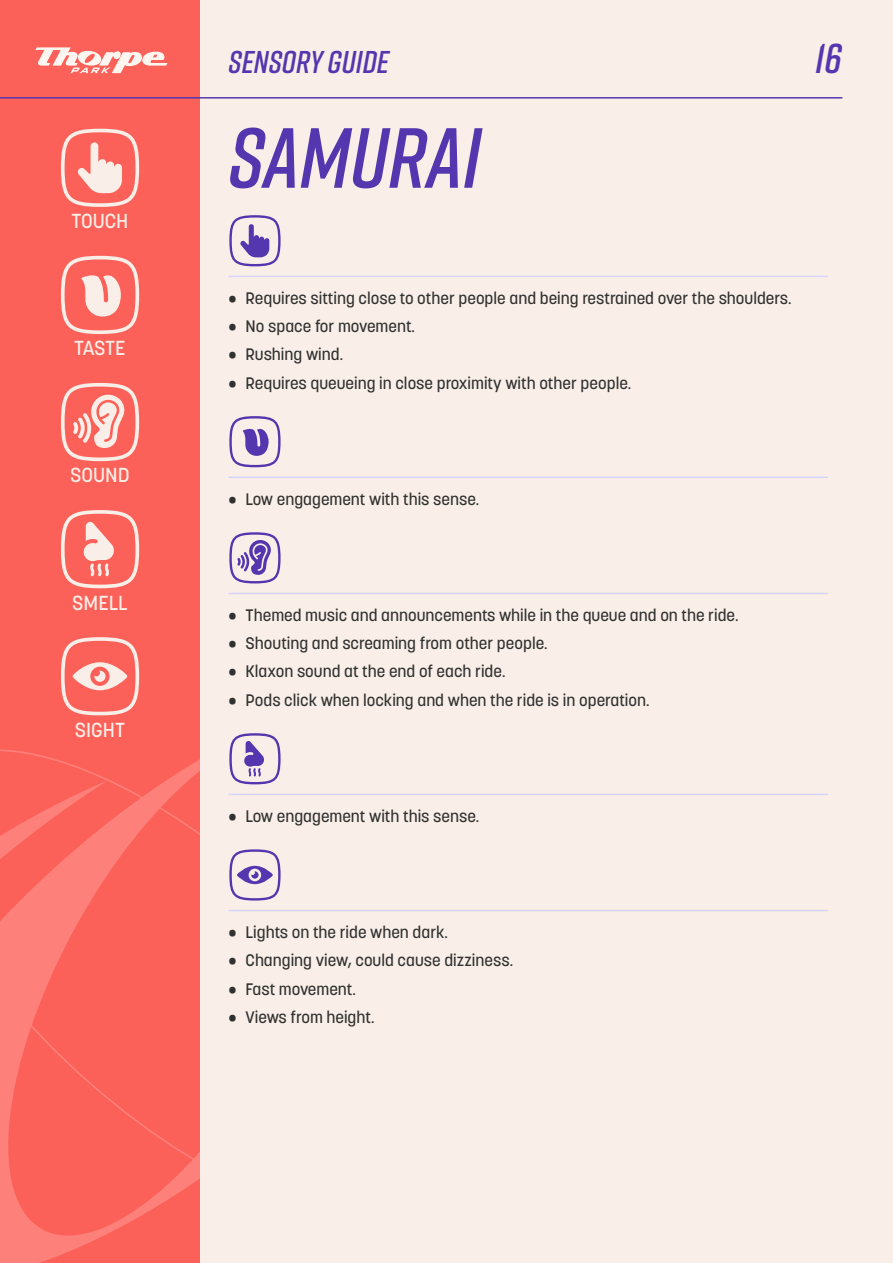
<style>
.page{position:relative;width:893px;height:1263px;background:#f9efe8}
.page>*{position:absolute;margin:0;border:0;box-sizing:border-box;transform-origin:0 0}
.t1{font:italic 600 85.05px "Rift";color:#5436ae}
.t2{font:italic 600 41.7px "Rift";color:#5436ae}
.t3{font:italic 600 31.5px "Rift";color:#5436ae}
.t4{font:500 20.1px "Korolev";color:#f9efe8}
.t5{font:500 16.5px "Korolev";color:#313130}
</style>
<div class="page">
<div style="left:0;top:0;width:200px;height:1263px;background:#fc6159"></div>
<svg style="left:0;top:749px;width:200px;height:473px"></svg>
<svg style="left:0;top:780px;width:108px;height:483px"></svg>
<svg style="left:35px;top:47px;width:133px;height:26px"></svg>
<hr style="left:0;top:97px;width:842px;height:2px;background:#5436ae">
<svg style="left:61px;top:129px;width:78px;height:78px"></svg>
<svg style="left:61px;top:256px;width:78px;height:78px"></svg>
<svg style="left:61px;top:383px;width:78px;height:78px"></svg>
<svg style="left:61px;top:510px;width:78px;height:78px"></svg>
<svg style="left:61px;top:637px;width:78px;height:78px"></svg>
<hr style="left:229px;top:276px;width:599px;height:1px;background:#d8d3fa">
<hr style="left:229px;top:476px;width:599px;height:2px;background:#d8d3fa">
<hr style="left:229px;top:593px;width:599px;height:1px;background:#d8d3fa">
<hr style="left:229px;top:794px;width:599px;height:1px;background:#d8d3fa">
<hr style="left:229px;top:910px;width:599px;height:1px;background:#d8d3fa">
<svg style="left:229px;top:215px;width:52px;height:51px"></svg>
<svg style="left:229px;top:416px;width:52px;height:51px"></svg>
<svg style="left:229px;top:532px;width:52px;height:51px"></svg>
<svg style="left:229px;top:733px;width:52px;height:51px"></svg>
<svg style="left:229px;top:849px;width:52px;height:51px"></svg>
<p class="t4" style="left:71px;top:208px;width:59px">TOUCH</p>
<p class="t4" style="left:74px;top:336px;width:53px">TASTE</p>
<p class="t4" style="left:70px;top:463px;width:61px">SOUND</p>
<p class="t4" style="left:72px;top:590px;width:57px">SMELL</p>
<p class="t4" style="left:75px;top:717px;width:52px">SIGHT</p>
<h3 class="t3" style="left:229px;top:40px;width:162px">SENSORY GUIDE</h3>
<h1 class="t1" style="left:229px;top:97px;width:254px">SAMURAI</h1>
<h2 class="t2" style="left:815px;top:29px;width:28px">16</h2>
<p class="t5" style="left:229px;top:288px;width:564px">• Requires sitting close to other people and being restrained over the shoulders.</p>
<p class="t5" style="left:229px;top:316px;width:188px">• No space for movement.</p>
<p class="t5" style="left:229px;top:344px;width:116px">• Rushing wind.</p>
<p class="t5" style="left:229px;top:372px;width:404px">• Requires queueing in close proximity with other people.</p>
<p class="t5" style="left:229px;top:489px;width:252px">• Low engagement with this sense.</p>
<p class="t5" style="left:229px;top:605px;width:511px">• Themed music and announcements while in the queue and on the ride.</p>
<p class="t5" style="left:229px;top:633px;width:321px">• Shouting and screaming from other people.</p>
<p class="t5" style="left:229px;top:661px;width:278px">• Klaxon sound at the end of each ride.</p>
<p class="t5" style="left:229px;top:689px;width:422px">• Pods click when locking and when the ride is in operation.</p>
<p class="t5" style="left:229px;top:806px;width:252px">• Low engagement with this sense.</p>
<p class="t5" style="left:229px;top:922px;width:221px">• Lights on the ride when dark.</p>
<p class="t5" style="left:229px;top:950px;width:286px">• Changing view, could cause dizziness.</p>
<p class="t5" style="left:229px;top:978px;width:129px">• Fast movement.</p>
<p class="t5" style="left:229px;top:1006px;width:147px">• Views from height.</p>
</div>
